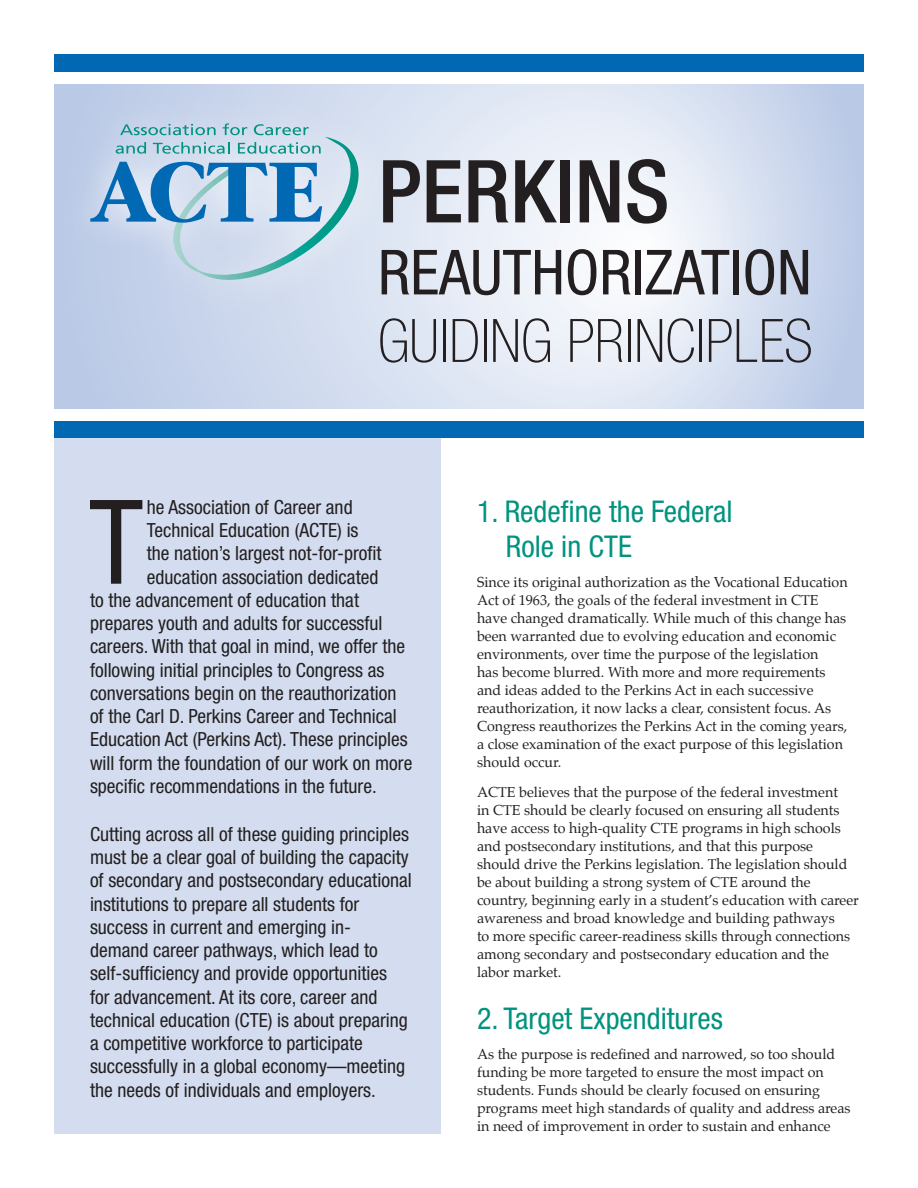
<style>
.page{position:relative;width:918px;height:1188px;background:#fff}
.page>*{position:absolute;margin:0;border:0;box-sizing:border-box;transform-origin:0 0}
.t1{font:condensed 117.15px "Helvetica Neue";color:#231f20}
.t2{font:500 condensed 87px "Helvetica Neue";color:#231f20}
.t3{font:condensed 62.25px "Helvetica Neue";color:#231f20}
.t4{font:100 condensed 60px "Helvetica Neue";color:#231f20}
.t5{font:condensed 30px/34.5px "Helvetica Neue";color:#00937f}
.t6{font:condensed 19.5px/23.2px "Helvetica Neue";color:#231f20}
.t7{font:14.25px/18px "Palatino";color:#231f20}
</style>
<div class="page">
<svg style="left:54px;top:84px;width:810px;height:325px;background:#dae2f1"></svg>
<div style="left:54px;top:425px;width:387px;height:709px;background:#d3ddef"></div>
<div style="left:54px;top:54px;width:810px;height:18px;background:#0168b3"></div>
<div style="left:62px;top:94px;width:329px;height:219px;background:linear-gradient(to right,#bac9e6,#dbe4f2)"></div>
<svg style="left:90px;top:123px;width:280px;height:164px;background:#accae0"></svg>
<div style="left:54px;top:420px;width:810px;height:18px;background:#0168b3"></div>
<div style="left:54px;top:410px;width:810px;height:11px;background:#fff"></div>
<p class="t2" style="left:378px;top:140px;width:293px">PERKINS</p>
<p class="t3" style="left:378px;top:236px;width:435px">REAUTHORIZATION</p>
<p class="t4" style="left:378px;top:307px;width:436px">GUIDING PRINCIPLES</p>
<p class="t1" style="left:89px;top:475px;width:56px">T</p>
<p class="t6" style="left:147px;top:495px;width:207px">he Association of Career and</p>
<p class="t6" style="left:147px;top:519px;width:213px">Technical Education (ACTE) is</p>
<p class="t6" style="left:147px;top:542px;width:236px">the nation’s largest not-for-profit</p>
<p class="t6" style="left:147px;top:565px;width:233px">education association dedicated</p>
<p class="t6" style="left:90px;top:588px;width:271px">to the advancement of education that</p>
<p class="t6" style="left:90px;top:612px;width:294px">prepares youth and adults for successful</p>
<p class="t6" style="left:90px;top:635px;width:317px">careers. With that goal in mind, we offer the</p>
<p class="t6" style="left:90px;top:658px;width:296px">following initial principles to Congress as</p>
<p class="t6" style="left:90px;top:681px;width:308px">conversations begin on the reauthorization</p>
<p class="t6" style="left:90px;top:705px;width:308px">of the Carl D. Perkins Career and Technical</p>
<p class="t6" style="left:90px;top:728px;width:319px">Education Act (Perkins Act). These principles</p>
<p class="t6" style="left:90px;top:751px;width:324px">will form the foundation of our work on more</p>
<p class="t6" style="left:90px;top:774px;width:288px">specific recommendations in the future.</p>
<p class="t6" style="left:90px;top:822px;width:323px">Cutting across all of these guiding principles must be a clear goal of building the capacity of secondary and postsecondary educational institutions to prepare all students for success in current and emerging in&shy;demand career pathways, which lead to self-sufficiency and provide opportunities<br>for advancement. At its core, career and technical education (CTE) is about preparing a competitive workforce to participate successfully in a global economy—meeting the needs of individuals and employers.</p>
<p class="t5" style="left:506px;top:494px;width:228px;text-indent:-29px">1. Redefine the Federal<br>Role in CTE</p>
<p class="t7" style="left:477px;top:573px;width:372px">Since its original authorization as the Vocational Education Act of 1963, the goals of the federal investment in CTE have changed dramatically. While much of this change has been warranted due to evolving education and economic environments, over time the purpose of the legislation<br>has become blurred. With more and more requirements and ideas added to the Perkins Act in each successive reauthorization, it now lacks a clear, consistent focus. As Congress reauthorizes the Perkins Act in the coming years, a close examination of the exact purpose of this legislation should occur.</p>
<p class="t7" style="left:477px;top:783px;width:383px">ACTE believes that the purpose of the federal investment<br>in CTE should be clearly focused on ensuring all students have access to high-quality CTE programs in high schools and postsecondary institutions, and that this purpose should drive the Perkins legislation. The legislation should be about building a strong system of CTE around the country, beginning early in a student’s education with career awareness and broad knowledge and building pathways<br>to more specific career-readiness skills through connections among secondary and postsecondary education and the labor market.</p>
<p class="t5" style="left:477px;top:1001px;width:247px">2. Target Expenditures</p>
<p class="t7" style="left:477px;top:1045px;width:375px">As the purpose is redefined and narrowed, so too should funding be more targeted to ensure the most impact on students. Funds should be clearly focused on ensuring programs meet high standards of quality and address areas in need of improvement in order to sustain and enhance</p>
</div>
